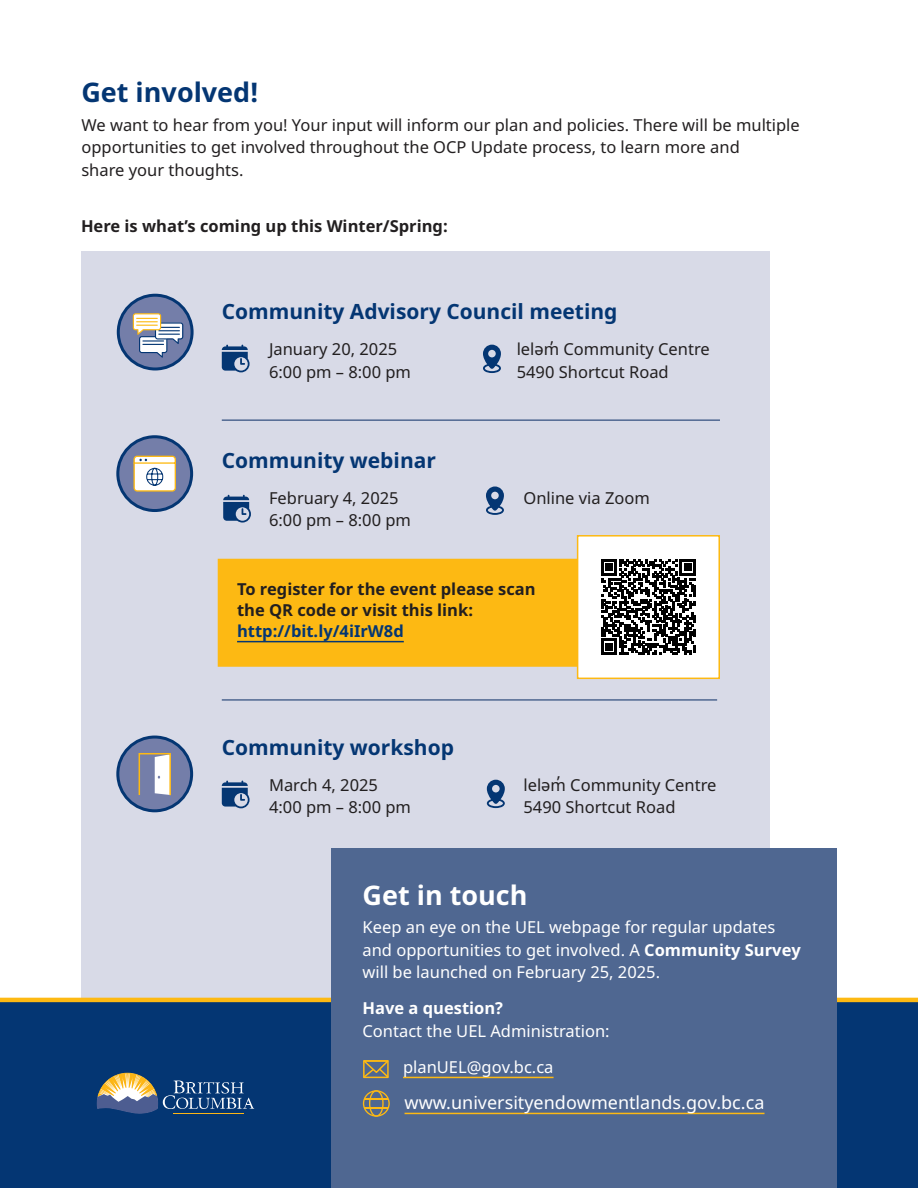
<style>
.page{position:relative;width:918px;height:1188px;background:#fff}
.page>*{position:absolute;margin:0;border:0;box-sizing:border-box;transform-origin:0 0}
.heading_1{font:700 27px "BC Sans";color:#043673}
.heading_1-2{font:700 27px "BC Sans";color:#fff}
.heading_2{font:700 21px "BC Sans";color:#043673}
.Body_2{font:18px "BC Sans";color:#fff}
.body{font:16.5px/22.5px "BC Sans";color:#fff}
.body-2{font:16.5px/22.5px "BC Sans";color:#221f20}
.Body_2-column{font:16.5px/22.5px "BC Sans";color:#221f20}
.body-3{font:700 16.5px/21px "BC Sans";color:#221f20}
.s1{color:#043673}
.s2{font-weight:700}
</style>
<div class="page">
<div style="left:81px;top:252px;width:688px;height:786px;background:#d8dae7"></div>
<svg style="left:118px;top:295px;width:74px;height:74px;background:#6675a2"></svg>
<div style="left:117px;top:294px;width:77px;height:76px;border:3px solid #043673;border-radius:50%"></div>
<svg style="left:133px;top:313px;width:50px;height:45px;background:#a9aeb9"></svg>
<svg style="left:222px;top:345px;width:28px;height:27px"></svg>
<svg style="left:223px;top:495px;width:28px;height:28px"></svg>
<svg style="left:486px;top:486px;width:18px;height:29px"></svg>
<div style="left:118px;top:437px;width:74px;height:74px;background:#747ea9;border-radius:50%"></div>
<div style="left:116px;top:435px;width:77px;height:77px;border:3px solid #043673;border-radius:50%"></div>
<svg style="left:133px;top:455px;width:43px;height:37px;background:#e4ddca"></svg>
<div style="left:118px;top:737px;width:74px;height:74px;background:#747ea9;border-radius:50%"></div>
<div style="left:116px;top:736px;width:77px;height:76px;border:3px solid #043673;border-radius:50%"></div>
<svg style="left:155px;top:756px;width:13px;height:37px"></svg>
<div style="left:139px;top:753px;width:32px;height:43px;border:2px solid #fdb913"></div>
<svg style="left:222px;top:781px;width:28px;height:27px"></svg>
<svg style="left:487px;top:780px;width:18px;height:28px"></svg>
<svg style="left:483px;top:345px;width:18px;height:28px"></svg>
<hr style="left:222px;top:419px;width:498px;height:2px;background:#4f6791">
<hr style="left:222px;top:699px;width:495px;height:2px;background:#4f6791">
<div style="left:0;top:1002px;width:918px;height:186px;background:#043673"></div>
<hr style="left:0;top:998px;width:918px;height:4px;background:#fdb913">
<svg style="left:97px;top:1073px;width:157px;height:41px"></svg>
<div style="left:218px;top:559px;width:472px;height:108px;background:#fdb913;border:2px solid #fdb913"></div>
<hr style="left:237px;top:641px;width:167px;height:1px;background:#043673">
<div style="left:578px;top:536px;width:141px;height:142px;background:#fff"></div>
<svg style="left:601px;top:559px;width:95px;height:96px"></svg>
<div style="left:577px;top:535px;width:143px;height:144px;border:2px solid #fdb913"></div>
<div style="left:331px;top:848px;width:506px;height:340px;background:#4f6791"></div>
<hr style="left:403px;top:1077px;width:151px;height:1px;background:#fdb913">
<hr style="left:405px;top:1113px;width:360px;height:1px;background:#fdb913">
<svg style="left:363px;top:1060px;width:26px;height:19px"></svg>
<svg style="left:363px;top:1090px;width:27px;height:27px"></svg>
<p class="heading_1" style="left:81px;top:73px;width:178px">Get involved!</p>
<p class="body-2" style="left:81px;top:114px;width:720px">We want to hear from you! Your input will inform our plan and policies. There will be multiple opportunities to get involved throughout the OCP Update process, to learn more and<br>share your thoughts.</p>
<p class="body-3" style="left:81px;top:216px;width:368px">Here is what’s coming up this Winter/Spring:</p>
<p class="heading_2" style="left:222px;top:297px;width:397px">Community Advisory Council meeting</p>
<p class="Body_2-column" style="left:269px;top:338px;width:144px">January 20, 2025<br>6:00 pm – 8:00 pm</p>
<p class="Body_2-column" style="left:517px;top:338px;width:195px">leləm̓ Community Centre<br>5490 Shortcut Road</p>
<p class="heading_2" style="left:222px;top:445px;width:216px">Community webinar</p>
<p class="Body_2-column" style="left:269px;top:487px;width:144px">February 4, 2025<br>6:00 pm – 8:00 pm</p>
<p class="Body_2-column" style="left:523px;top:487px;width:128px">Online via Zoom</p>
<p class="body-3" style="left:237px;top:579px;width:300px">To register for the event please scan the QR code or visit this link: <span class="s1">http://bit.ly/4iIrW8d</span></p>
<p class="heading_2" style="left:222px;top:732px;width:234px">Community workshop</p>
<p class="Body_2-column" style="left:269px;top:774px;width:144px">March 4, 2025<br>4:00 pm – 8:00 pm</p>
<p class="Body_2-column" style="left:523px;top:774px;width:195px">leləm̓ Community Centre<br>5490 Shortcut Road</p>
<p class="heading_1-2" style="left:363px;top:876px;width:167px">Get in touch</p>
<p class="body" style="left:363px;top:917px;width:440px">Keep an eye on the UEL webpage for regular updates and opportunities to get involved. A <span class="s2">Community Survey </span>will be launched on February 25, 2025.</p>
<p class="body" style="left:363px;top:998px;width:249px"><span class="s2">Have a question?<br></span>Contact the UEL Administration:</p>
<p class="body" style="left:403px;top:1056px;width:152px">planUEL@gov.bc.ca</p>
<p class="Body_2" style="left:405px;top:1090px;width:361px">www.universityendowmentlands.gov.bc.ca</p>
</div>
